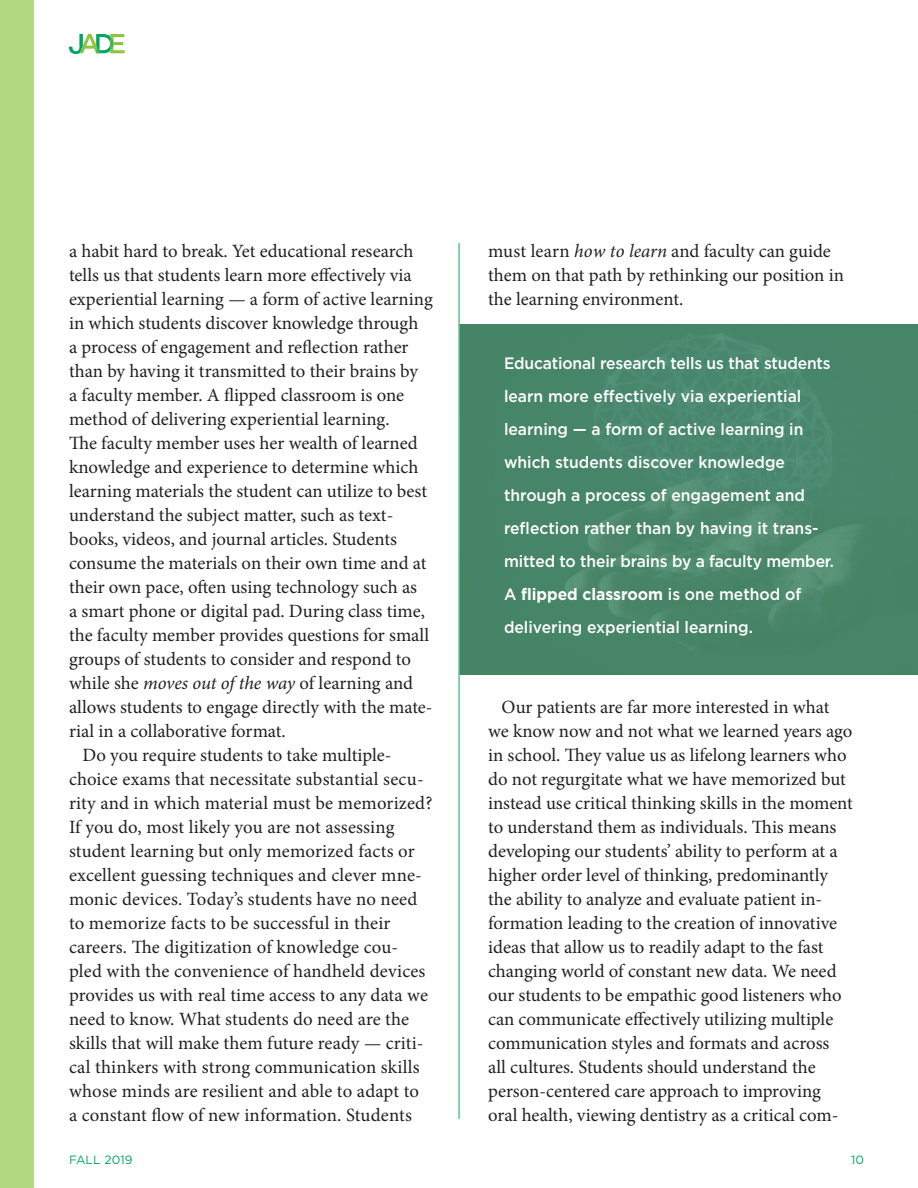
<style>
.page{position:relative;width:918px;height:1188px;background:#fff}
.page>*{position:absolute;margin:0;border:0;box-sizing:border-box;transform-origin:0 0}
.t1{font:18.75px/24px "Minion Pro";color:#231f20}
.t2{font:500 16.5px/33px "Gotham";color:#fff;scale:.95 1}
.t3{font:12px "Gotham";letter-spacing:.01em;color:#00a65f}
.s1{font-style:italic}
.s2{font-weight:700}
</style>
<div class="page">
<div style="left:0;top:0;width:34px;height:1188px;background:#b2d97f"></div>
<svg style="left:69px;top:34px;width:56px;height:20px"></svg>
<hr style="left:459px;top:243px;width:1px;height:876px;background:#00a65f">
<svg style="left:460px;top:324px;width:458px;height:351px;background:#48866a"></svg>
<p class="t1" style="left:69px;top:239px;width:365px">a habit hard to break. Yet educational research tells us that students learn more effectively via experiential learning — a form of active learning in which students discover knowledge through<br>a process of engagement and reflection rather than by having it transmitted to their brains by<br>a faculty member. A flipped classroom is one method of delivering experiential learning.<br>The faculty member uses her wealth of learned knowledge and experience to determine which learning materials the student can utilize to best understand the subject matter, such as text&shy;books, videos, and journal articles. Students consume the materials on their own time and at their own pace, often using technology such as<br>a smart phone or digital pad. During class time, the faculty member provides questions for small groups of students to consider and respond to while she <span class="s1">moves out of the way</span> of learning and allows students to engage directly with the mate&shy;rial in a collaborative format.</p>
<p class="t1" style="left:69px;top:743px;width:365px;text-indent:14px">Do you require students to take multiple&shy;choice exams that necessitate substantial secu&shy;rity and in which material must be memorized?<br>If you do, most likely you are not assessing student learning but only memorized facts or excellent guessing techniques and clever mne&shy;monic devices. Today’s students have no need to memorize facts to be successful in their careers. The digitization of knowledge cou&shy;pled with the convenience of handheld devices provides us with real time access to any data we need to know. What students do need are the skills that will make them future ready — criti&shy;cal thinkers with strong communication skills whose minds are resilient and able to adapt to<br>a constant flow of new information. Students</p>
<p class="t1" style="left:488px;top:239px;width:357px">must learn <span class="s1">how to learn</span> and faculty can guide them on that path by rethinking our position in the learning environment.</p>
<p class="t2" style="left:504px;top:346px;width:349px">Educational research tells us that students learn more effectively via experiential learning — a form of active learning in which students discover knowledge through a process of engagement and reflection rather than by having it trans&shy;mitted to their brains by a faculty member.<br>A <span class="s2">flipped classroom</span> is one method of delivering experiential learning.</p>
<p class="t1" style="left:488px;top:695px;width:366px;text-indent:14px">Our patients are far more interested in what we know now and not what we learned years ago in school. They value us as lifelong learners who do not regurgitate what we have memorized but instead use critical thinking skills in the moment to understand them as individuals. This means developing our students’ ability to perform at a higher order level of thinking, predominantly the ability to analyze and evaluate patient in&shy;formation leading to the creation of innovative ideas that allow us to readily adapt to the fast changing world of constant new data. We need our students to be empathic good listeners who can communicate effectively utilizing multiple communication styles and formats and across<br>all cultures. Students should understand the person-centered care approach to improving oral health, viewing dentistry as a critical com-</p>
<p class="t3" style="left:69px;top:1153px;width:65px">FALL 2019</p>
<p class="t3" style="left:851px;top:1153px;width:14px">10</p>
</div>
